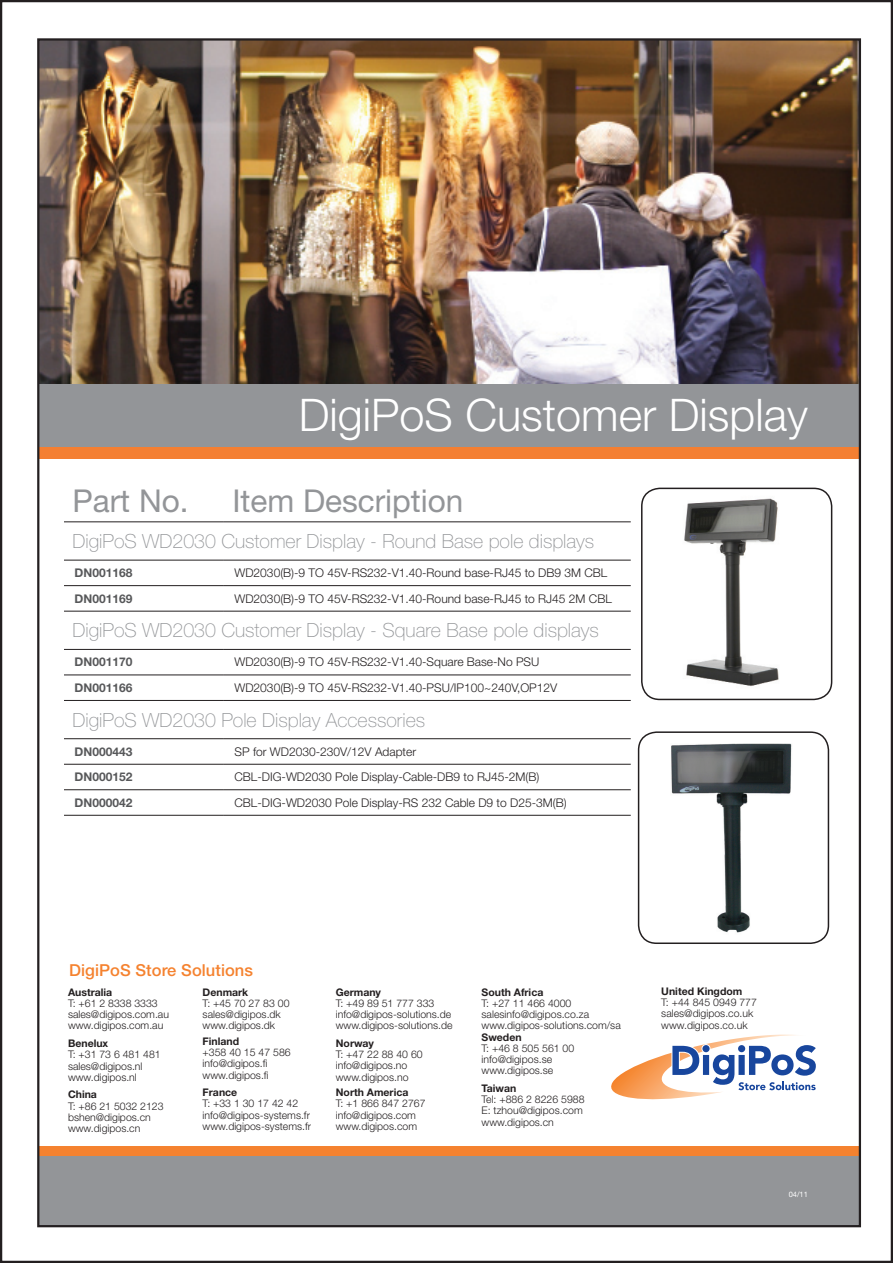
<style>
.page{position:relative;width:893px;height:1263px;background:#fff}
.page>*{position:absolute;margin:0;border:0;box-sizing:border-box;transform-origin:0 0}
.t1{font:300 45px "Helvetica Neue LT Std";color:#fff}
.t2{font:31.5px "Helvetica Neue LT Std";color:#939598}
.t3{font:100 19.5px "Helvetica Neue LT Std";color:#939598}
.t4{font:500 16.5px "Helvetica Neue LT Std";letter-spacing:.005em;color:#f5822f}
.t5{font:300 12px "Helvetica Neue LT Std";color:#231f20}
.t6{font:700 12px "Helvetica Neue LT Std";color:#57585a}
.t7{font:300 10.5px/11.2px "Helvetica Neue LT Std";color:#231f20}
.t8{font:700 10.5px "Helvetica Neue LT Std";color:#231f20}
.t9{font:7.5px "Helvetica Neue LT Std";color:#fff}
</style>
<div class="page">
<img style="left:0;top:0;width:893px;height:1263px">
<h1 class="t1" style="left:299px;top:387px;width:511px">DigiPoS Customer Display</h1>
<h2 class="t2" style="left:72px;top:482px;width:118px">Part No.</h2>
<h2 class="t2" style="left:232px;top:482px;width:233px">Item Description</h2>
<h3 class="t3" style="left:72px;top:530px;width:523px">DigiPoS WD2030 Customer Display - Round Base pole displays</h3>
<p class="t6" style="left:75px;top:565px;width:59px">DN001168</p>
<p class="t5" style="left:235px;top:565px;width:374px">WD2030(B)-9 TO 45V-RS232-V1.40-Round base-RJ45 to DB9 3M CBL</p>
<p class="t6" style="left:75px;top:591px;width:59px">DN001169</p>
<p class="t5" style="left:235px;top:591px;width:379px">WD2030(B)-9 TO 45V-RS232-V1.40-Round base-RJ45 to RJ45 2M CBL</p>
<h3 class="t3" style="left:72px;top:619px;width:528px">DigiPoS WD2030 Customer Display - Square Base pole displays</h3>
<p class="t6" style="left:75px;top:655px;width:59px">DN001170</p>
<p class="t5" style="left:235px;top:655px;width:306px">WD2030(B)-9 TO 45V-RS232-V1.40-Square Base-No PSU</p>
<p class="t6" style="left:75px;top:680px;width:59px">DN001166</p>
<p class="t5" style="left:235px;top:680px;width:324px">WD2030(B)-9 TO 45V-RS232-V1.40-PSU/IP100~240V,OP12V</p>
<h3 class="t3" style="left:72px;top:709px;width:354px">DigiPoS WD2030 Pole Display Accessories</h3>
<p class="t6" style="left:75px;top:744px;width:59px">DN000443</p>
<p class="t5" style="left:235px;top:744px;width:183px">SP for WD2030-230V/12V Adapter</p>
<p class="t6" style="left:75px;top:769px;width:59px">DN000152</p>
<p class="t5" style="left:235px;top:770px;width:306px">CBL-DIG-WD2030 Pole Display-Cable-DB9 to RJ45-2M(B)</p>
<p class="t6" style="left:75px;top:795px;width:59px">DN000042</p>
<p class="t5" style="left:235px;top:795px;width:334px">CBL-DIG-WD2030 Pole Display-RS 232 Cable D9 to D25-3M(B)</p>
<h3 class="t4" style="left:69px;top:960px;width:185px">DigiPoS Store Solutions</h3>
<p class="t8" style="left:68px;top:985px;width:46px">Australia</p>
<p class="t7" style="left:68px;top:997px;width:102px">T: +61 2 8338 3333 sales@digipos.com.au www.digipos.com.au</p>
<p class="t8" style="left:68px;top:1037px;width:42px">Benelux</p>
<p class="t7" style="left:68px;top:1049px;width:94px">T: +31 73 6 481 481 sales@digipos.nl www.digipos.nl</p>
<p class="t8" style="left:68px;top:1088px;width:30px">China</p>
<p class="t7" style="left:68px;top:1100px;width:97px">T: +86 21 5032 2123 bshen@digipos.cn www.digipos.cn</p>
<p class="t8" style="left:203px;top:985px;width:47px">Denmark</p>
<p class="t7" style="left:203px;top:997px;width:88px">T: +45 70 27 83 00 sales@digipos.dk www.digipos.dk</p>
<p class="t8" style="left:203px;top:1034px;width:38px">Finland</p>
<p class="t7" style="left:203px;top:1046px;width:90px">+358 40 15 47 586 info@digipos.fi www.digipos.fi</p>
<p class="t8" style="left:203px;top:1086px;width:36px">France</p>
<p class="t7" style="left:203px;top:1098px;width:110px">T: +33 1 30 17 42 42 info@digipos-systems.fr www.digipos-systems.fr</p>
<p class="t8" style="left:336px;top:985px;width:47px">Germany</p>
<p class="t7" style="left:336px;top:997px;width:118px">T: +49 89 51 777 333 info@digipos-solutions.de www.digipos-solutions.de</p>
<p class="t8" style="left:336px;top:1037px;width:40px">Norway</p>
<p class="t7" style="left:336px;top:1048px;width:88px">T: +47 22 88 40 60 info@digipos.no www.digipos.no</p>
<p class="t8" style="left:336px;top:1086px;width:74px">North America</p>
<p class="t7" style="left:336px;top:1098px;width:91px">T: +1 866 847 2767 info@digipos.com www.digipos.com</p>
<p class="t8" style="left:482px;top:985px;width:63px">South Africa</p>
<p class="t7" style="left:482px;top:997px;width:141px">T: +27 11 466 4000 salesinfo@digipos.co.za www.digipos-solutions.com/sa</p>
<p class="t8" style="left:482px;top:1030px;width:42px">Sweden</p>
<p class="t7" style="left:482px;top:1042px;width:94px">T: +46 8 505 561 00 info@digipos.se www.digipos.se</p>
<p class="t8" style="left:482px;top:1081px;width:36px">Taiwan</p>
<p class="t7" style="left:482px;top:1093px;width:105px">Tel: +886 2 8226 5988<br>E: tzhou@digipos.com www.digipos.cn</p>
<p class="t8" style="left:661px;top:984px;width:83px">United Kingdom</p>
<p class="t7" style="left:661px;top:996px;width:97px">T: +44 845 0949 777 sales@digipos.co.uk www.digipos.co.uk</p>
<p class="t9" style="left:789px;top:1190px;width:21px">04/11</p>
</div>
